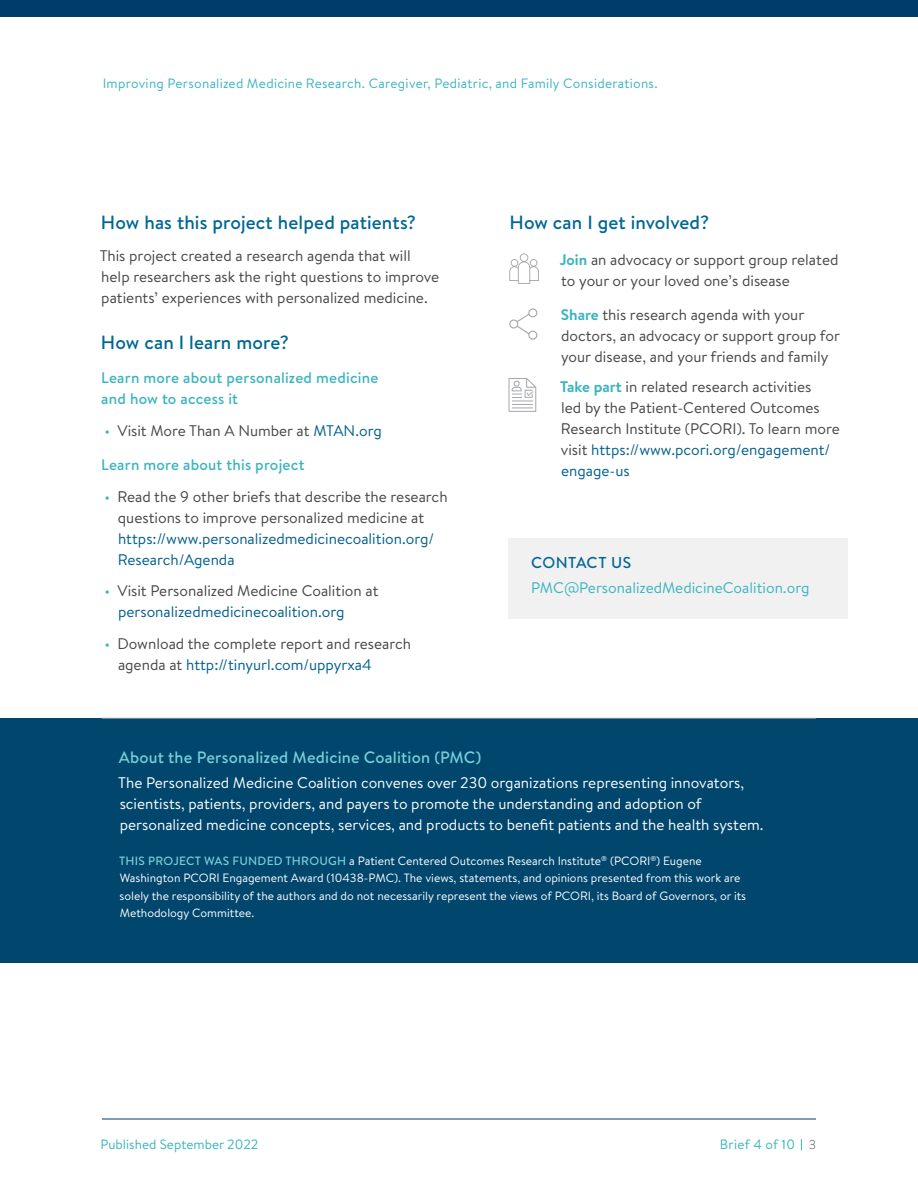
<style>
.page{position:relative;width:918px;height:1188px;background:#fff}
.page>*{position:absolute;margin:0;border:0;box-sizing:border-box;transform-origin:0 0}
.t1{font:500 19.2px "Brandon Text";letter-spacing:.01em;color:#006794}
.t2{font:500 16.5px "Brandon Text";letter-spacing:.01em;color:#78ced7}
.t3{font:500 15.75px "Brandon Text";letter-spacing:.025em;color:#006794}
.t4{font:15.3px/21px "Brandon Text";color:#464547}
.t5{font:15.3px/21px "Brandon Text";color:#fff}
.t6{font:500 15.3px/21px "Brandon Text";letter-spacing:.015em;color:#3bb4bf}
.t7{font:15.3px/21px "Brandon Text";color:#005e8d}
.t8{font:15.3px "Brandon Text";color:#3bb4bf}
.t9{font:13.5px "Brandon Text";letter-spacing:.02em;color:#3bb4bf}
.t10{font:13.5px "Brandon Text";color:#3bb4bf}
.t11{font:12px/17.7px "Brandon Text";color:#fff}
.s1{color:#3bb4bf}
.s2{color:#005e8d}
.s3{font-weight:700;color:#3bb4bf}
.s4{font-weight:500;color:#78ced7}
.s5{font-weight:300;font-size:12.75px;color:#4f4f51}
</style>
<div class="page">
<div style="left:0;top:0;width:918px;height:17px;background:#003c6b"></div>
<div style="left:0;top:719px;width:918px;height:244px;background:#00466d"></div>
<hr style="left:102px;top:718px;width:714px;height:1px;background:#939598">
<svg style="left:509px;top:253px;width:30px;height:31px"></svg>
<svg style="left:509px;top:308px;width:29px;height:32px"></svg>
<svg style="left:509px;top:378px;width:27px;height:34px"></svg>
<div style="left:508px;top:538px;width:340px;height:81px;background:#f1f1f2"></div>
<hr style="left:102px;top:1119px;width:714px;height:1px;background:#003c6b">
<p class="t9" style="left:103px;top:75px;width:557px">Improving Personalized Medicine Research. Caregiver, Pediatric, and Family Considerations.</p>
<p class="t1" style="left:101px;top:210px;width:317px">How has this project helped patients?</p>
<p class="t4" style="left:100px;top:245px;width:341px">This project created a research agenda that will help researchers ask the right questions to improve patients’ experiences with personalized medicine.</p>
<p class="t1" style="left:101px;top:329px;width:190px">How can I learn more?</p>
<p class="t6" style="left:101px;top:367px;width:279px">Learn more about personalized medicine and how to access it</p>
<p class="t4" style="left:104px;top:419px;width:279px"><span class="s1">•</span> Visit More Than A Number at <span class="s2">MTAN.org</span></p>
<p class="t6" style="left:101px;top:454px;width:205px">Learn more about this project</p>
<p class="t4" style="left:118px;top:485px;width:331px;text-indent:-14px"><span class="s1">•</span> Read the 9 other briefs that describe the research questions to improve personalized medicine at</p>
<p class="t7" style="left:118px;top:527px;width:318px">https://www.personalizedmedicinecoalition.org/<br>Research/Agenda</p>
<p class="t4" style="left:118px;top:580px;width:262px;text-indent:-14px"><span class="s1">•</span> Visit Personalized Medicine Coalition at <span class="s2">personalizedmedicinecoalition.org</span></p>
<p class="t4" style="left:118px;top:632px;width:295px;text-indent:-14px"><span class="s1">•</span> Download the complete report and research agenda at <span class="s2">http://tinyurl.com/uppyrxa4</span></p>
<p class="t1" style="left:509px;top:209px;width:201px">How can I get involved?</p>
<p class="t4" style="left:560px;top:249px;width:280px"><span class="s3">Join</span> an advocacy or support group related to your or your loved one’s disease</p>
<p class="t4" style="left:561px;top:303px;width:281px"><span class="s3">Share</span> this research agenda with your doctors, an advocacy or support group for your disease, and your friends and family</p>
<p class="t4" style="left:560px;top:375px;width:281px"><span class="s3">Take part</span> in related research activities<br>led by the Patient-Centered Outcomes Research Institute (PCORI). To learn more visit <span class="s2">https://www.pcori.org/engagement/ engage-us</span></p>
<p class="t3" style="left:531px;top:552px;width:102px">CONTACT US</p>
<p class="t8" style="left:531px;top:578px;width:280px">PMC@PersonalizedMedicineCoalition.org</p>
<p class="t2" style="left:119px;top:746px;width:364px">About the Personalized Medicine Coalition (PMC)</p>
<p class="t5" style="left:118px;top:772px;width:647px">The Personalized Medicine Coalition convenes over 230 organizations representing innovators, scientists, patients, providers, and payers to promote the understanding and adoption of personalized medicine concepts, services, and products to benefit patients and the health system.</p>
<p class="t11" style="left:119px;top:851px;width:629px"><span class="s4">THIS PROJECT WAS FUNDED THROUGH</span> a Patient Centered Outcomes Research Institute<sup>®</sup> (PCORI<sup>®</sup>) Eugene Washington PCORI Engagement Award (10438-PMC). The views, statements, and opinions presented from this work are solely the responsibility of the authors and do not necessarily represent the views of PCORI, its Board of Governors, or its Methodology Committee.</p>
<p class="t10" style="left:101px;top:1135px;width:159px">Published September 2022</p>
<p class="t9" style="left:720px;top:1136px;width:98px">Brief 4 of 10 <span class="s5">3</span></p>
</div>
